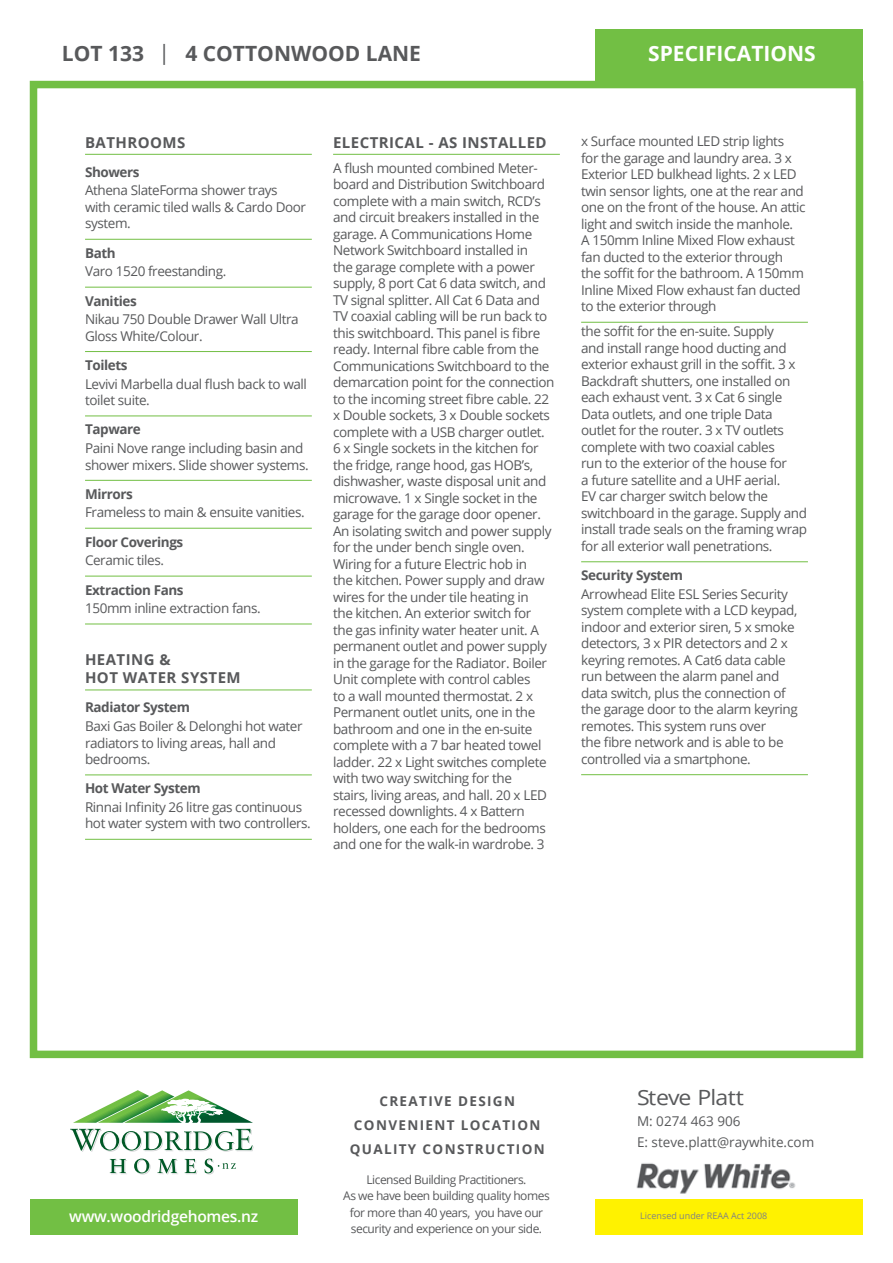
<style>
.page{position:relative;width:893px;height:1263px;background:#fff}
.page>*{position:absolute;margin:0;border:0;box-sizing:border-box;transform-origin:0 0}
.t1{font:700 21px "Open Sans";color:#58595b}
.t2{font:700 21px "Open Sans";color:#fff}
.t3{font:21px "Open Sans";letter-spacing:-.035em;color:#58595b;scale:1.1 1}
.t4{font:600 15.6px "Open Sans";letter-spacing:-.02em;color:#fff}
.t5{font:700 15px/18px "Open Sans";letter-spacing:.03em;color:#58595b}
.t6{font:13.5px/16.5px "Open Sans";letter-spacing:-.03em;color:#58595b}
.t7{font:700 13.5px "Open Sans";letter-spacing:-.03em;color:#58595b}
.t8{font:700 13.5px/24px "Open Sans";letter-spacing:.1em;color:#58595b;text-align:center}
.t9{font:13.5px/21px "Open Sans";color:#58595b}
.t10{font:12px/16.5px "Open Sans";letter-spacing:-.04em;color:#58595b;text-align:center}
.t11{font:9px "Open Sans";color:#808285}
.s1{font-weight:400}
</style>
<div class="page">
<div style="left:30px;top:81px;width:833px;height:977px;border:8px solid #72bf44"></div>
<div style="left:595px;top:30px;width:268px;height:51px;background:#72bf44"></div>
<div style="left:30px;top:1199px;width:268px;height:36px;background:#72bf44"></div>
<svg style="left:73px;top:1090px;width:137px;height:33px"></svg>
<svg style="left:70px;top:1129px;width:184px;height:45px"></svg>
<div style="left:595px;top:1199px;width:268px;height:36px;background:#fff200"></div>
<img style="left:636px;top:1163px;width:160px;height:31px">
<hr style="left:85px;top:154px;width:227px;height:1px;background:#72bf44">
<hr style="left:85px;top:239px;width:227px;height:1px;background:#72bf44">
<hr style="left:85px;top:287px;width:227px;height:1px;background:#72bf44">
<hr style="left:85px;top:351px;width:227px;height:1px;background:#72bf44">
<hr style="left:85px;top:416px;width:227px;height:1px;background:#72bf44">
<hr style="left:85px;top:480px;width:227px;height:1px;background:#72bf44">
<hr style="left:85px;top:528px;width:227px;height:1px;background:#72bf44">
<hr style="left:85px;top:576px;width:227px;height:1px;background:#72bf44">
<hr style="left:85px;top:624px;width:227px;height:1px;background:#72bf44">
<hr style="left:85px;top:689px;width:227px;height:1px;background:#72bf44">
<hr style="left:85px;top:775px;width:227px;height:1px;background:#72bf44">
<hr style="left:85px;top:839px;width:227px;height:1px;background:#72bf44">
<hr style="left:333px;top:154px;width:227px;height:1px;background:#72bf44">
<hr style="left:581px;top:322px;width:227px;height:1px;background:#72bf44">
<hr style="left:581px;top:561px;width:227px;height:1px;background:#72bf44">
<hr style="left:581px;top:774px;width:227px;height:1px;background:#72bf44">
<h1 class="t1" style="left:62px;top:39px;width:361px">LOT 133 <span class="s1">|</span> 4 COTTONWOOD LANE</h1>
<h1 class="t2" style="left:648px;top:39px;width:169px">SPECIFICATIONS</h1>
<p class="t5" style="left:85px;top:133px;width:102px">BATHROOMS</p>
<p class="t7" style="left:85px;top:162px;width:56px">Showers</p>
<p class="t6" style="left:85px;top:182px;width:223px">Athena SlateForma shower trays with ceramic tiled walls &amp; Cardo Door system.</p>
<p class="t7" style="left:85px;top:243px;width:32px">Bath</p>
<p class="t6" style="left:85px;top:263px;width:143px">Varo 1520 freestanding.</p>
<p class="t7" style="left:85px;top:291px;width:53px">Vanities</p>
<p class="t6" style="left:85px;top:311px;width:215px">Nikau 750 Double Drawer Wall Ultra<br>Gloss White/Colour.</p>
<p class="t7" style="left:85px;top:356px;width:44px">Toilets</p>
<p class="t6" style="left:85px;top:375px;width:223px">Levivi Marbella dual flush back to wall toilet suite.</p>
<p class="t7" style="left:85px;top:420px;width:57px">Tapware</p>
<p class="t6" style="left:85px;top:439px;width:225px">Paini Nove range including basin and shower mixers. Slide shower systems.</p>
<p class="t7" style="left:85px;top:484px;width:49px">Mirrors</p>
<p class="t6" style="left:85px;top:504px;width:221px">Frameless to main &amp; ensuite vanities.</p>
<p class="t7" style="left:85px;top:532px;width:100px">Floor Coverings</p>
<p class="t6" style="left:85px;top:552px;width:80px">Ceramic tiles.</p>
<p class="t7" style="left:85px;top:580px;width:100px">Extraction Fans</p>
<p class="t6" style="left:85px;top:600px;width:177px">150mm inline extraction fans.</p>
<p class="t5" style="left:85px;top:650px;width:157px">HEATING &amp;<br>HOT WATER SYSTEM</p>
<p class="t7" style="left:85px;top:698px;width:106px">Radiator System</p>
<p class="t6" style="left:85px;top:718px;width:219px">Baxi Gas Boiler &amp; Delonghi hot water radiators to living areas, hall and bedrooms.</p>
<p class="t7" style="left:85px;top:779px;width:117px">Hot Water System</p>
<p class="t6" style="left:85px;top:798px;width:227px">Rinnai Infinity 26 litre gas continuous hot water system with two controllers.</p>
<p class="t5" style="left:333px;top:133px;width:215px">ELECTRICAL - AS INSTALLED</p>
<p class="t6" style="left:333px;top:159px;width:223px">A flush mounted combined Meter&shy;board and Distribution Switchboard complete with a main switch, RCD’s and circuit breakers installed in the garage. A Communications Home Network Switchboard installed in<br>the garage complete with a power supply, 8 port Cat 6 data switch, and TV signal splitter. All Cat 6 Data and TV coaxial cabling will be run back to this switchboard. This panel is fibre ready. Internal fibre cable from the Communications Switchboard to the demarcation point for the connection to the incoming street fibre cable. 22 x Double sockets, 3 x Double sockets complete with a USB charger outlet.<br>6 x Single sockets in the kitchen for the fridge, range hood, gas HOB’s, dishwasher, waste disposal unit and microwave. 1 x Single socket in the garage for the garage door opener.<br>An isolating switch and power supply for the under bench single oven.<br>Wiring for a future Electric hob in<br>the kitchen. Power supply and draw wires for the under tile heating in<br>the kitchen. An exterior switch for the gas infinity water heater unit. A permanent outlet and power supply in the garage for the Radiator. Boiler Unit complete with control cables<br>to a wall mounted thermostat. 2 x Permanent outlet units, one in the bathroom and one in the en-suite complete with a 7 bar heated towel ladder. 22 x Light switches complete with two way switching for the<br>stairs, living areas, and hall. 20 x LED recessed downlights. 4 x Battern holders, one each for the bedrooms and one for the walk-in wardrobe. 3</p>
<p class="t6" style="left:581px;top:133px;width:226px">x Surface mounted LED strip lights<br>for the garage and laundry area. 3 x Exterior LED bulkhead lights. 2 x LED twin sensor lights, one at the rear and one on the front of the house. An attic light and switch inside the manhole.<br>A 150mm Inline Mixed Flow exhaust fan ducted to the exterior through the soffit for the bathroom. A 150mm Inline Mixed Flow exhaust fan ducted to the exterior through</p>
<p class="t6" style="left:581px;top:323px;width:228px">the soffit for the en-suite. Supply<br>and install range hood ducting and exterior exhaust grill in the soffit. 3 x Backdraft shutters, one installed on each exhaust vent. 3 x Cat 6 single Data outlets, and one triple Data outlet for the router. 3 x TV outlets complete with two coaxial cables<br>run to the exterior of the house for<br>a future satellite and a UHF aerial.<br>EV car charger switch below the switchboard in the garage. Supply and install trade seals on the framing wrap for all exterior wall penetrations.</p>
<p class="t7" style="left:581px;top:566px;width:103px">Security System</p>
<p class="t6" style="left:581px;top:585px;width:218px">Arrowhead Elite ESL Series Security system complete with a LCD keypad, indoor and exterior siren, 5 x smoke detectors, 3 x PIR detectors and 2 x keyring remotes. A Cat6 data cable run between the alarm panel and data switch, plus the connection of the garage door to the alarm keyring remotes. This system runs over<br>the fibre network and is able to be controlled via a smartphone.</p>
<p class="t8" style="left:350px;top:1088px;width:197px">CREATIVE DESIGN<br>CONVENIENT LOCATION<br>QUALITY CONSTRUCTION</p>
<h1 class="t3" style="left:637px;top:1083px;width:99px">Steve Platt</h1>
<p class="t9" style="left:637px;top:1110px;width:179px">M: 0274 463 906<br>E: steve.platt@raywhite.com</p>
<p class="t10" style="left:343px;top:1171px;width:208px">Licensed Building Practitioners.<br>As we have been building quality homes for more than 40 years, you have our security and experience on your side.</p>
<p class="t4" style="left:69px;top:1205px;width:190px">www.woodridgehomes.nz</p>
<p class="t11" style="left:640px;top:1210px;width:129px">Licensed under REAA Act 2008</p>
</div>
